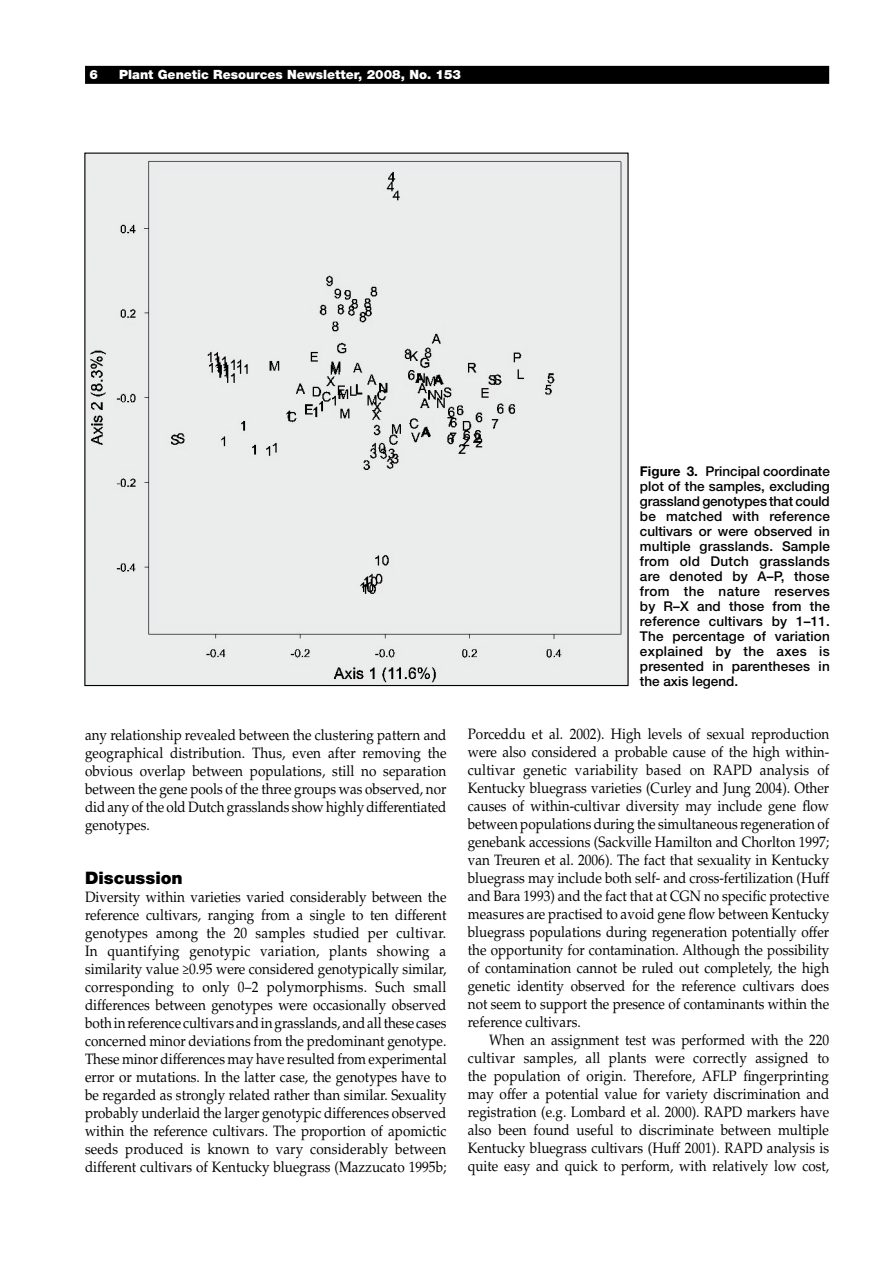
<style>
.page{position:relative;width:893px;height:1263px;background:#fff}
.page>*{position:absolute;margin:0;border:0;box-sizing:border-box;transform-origin:0 0}
.t1{font:900 17.25px "Helvetica Neue LT Std";color:#000}
.t2{font:15px/18px "Palatino LT Std";color:#000;text-align:justify;scale:.9 1}
.t3{font:500 13.5px/15px "Helvetica Neue LT Std";letter-spacing:.01em;color:#000;text-align:justify}
.t4{font:900 12.75px "Helvetica Neue LT Std";color:#fff}
.s1{font-weight:700}
</style>
<div class="page">
<div style="left:85px;top:66px;width:744px;height:18px;background:#000"></div>
<div style="left:86px;top:155px;width:541px;height:529px;background:#ebecec"></div>
<p class="t4" style="left:119px;top:67px;width:343px">Plant Genetic Resources Newsletter, 2008, No. 153</p>
<p class="t3" style="left:640px;top:463px;width:192px"><span class="s1">Figure 3.</span> Principal coordinate plot of the samples, excluding grassland genotypes that could be matched with reference cultivars or were observed in multiple grasslands. Sample from old Dutch grasslands are denoted by A–P, those from the nature reserves by R–X and those from the reference cultivars by 1–11.<br>The percentage of variation explained by the axes is presented in parentheses in the axis legend.</p>
<p class="t2" style="left:85px;top:726px;width:403px">any relationship revealed between the clustering pattern and geographical distribution. Thus, even after removing the obvious overlap between populations, still no separation between the gene pools of the three groups was observed, nor did any of the old Dutch grasslands show highly differentiated genotypes.</p>
<p class="t1" style="left:85px;top:867px;width:99px">Discussion</p>
<p class="t2" style="left:85px;top:888px;width:403px">Diversity within varieties varied considerably between the reference cultivars, ranging from a single to ten different genotypes among the 20 samples studied per cultivar.<br>In quantifying genotypic variation, plants showing a similarity value ≥0.95 were considered genotypically similar, corresponding to only 0–2 polymorphisms. Such small differences between genotypes were occasionally observed both in reference cultivars and in grasslands, and all these cases concerned minor deviations from the predominant genotype.<br>These minor differences may have resulted from experimental error or mutations. In the latter case, the genotypes have to be regarded as strongly related rather than similar. Sexuality probably underlaid the larger genotypic differences observed within the reference cultivars. The proportion of apomictic seeds produced is known to vary considerably between different cultivars of Kentucky bluegrass (Mazzucato 1995b;</p>
<p class="t2" style="left:468px;top:725px;width:403px">Porceddu et al. 2002). High levels of sexual reproduction were also considered a probable cause of the high within&shy;cultivar genetic variability based on RAPD analysis of Kentucky bluegrass varieties (Curley and Jung 2004). Other causes of within-cultivar diversity may include gene flow between populations during the simultaneous regeneration of genebank accessions (Sackville Hamilton and Chorlton 1997; van Treuren et al. 2006). The fact that sexuality in Kentucky bluegrass may include both self- and cross-fertilization (Huff and Bara 1993) and the fact that at CGN no specific protective measures are practised to avoid gene flow between Kentucky bluegrass populations during regeneration potentially offer the opportunity for contamination. Although the possibility of contamination cannot be ruled out completely, the high genetic identity observed for the reference cultivars does not seem to support the presence of contaminants within the reference cultivars.</p>
<p class="t2" style="left:468px;top:1031px;width:403px;text-indent:21px">When an assignment test was performed with the 220 cultivar samples, all plants were correctly assigned to the population of origin. Therefore, AFLP fingerprinting may offer a potential value for variety discrimination and registration (e.g. Lombard et al. 2000). RAPD markers have also been found useful to discriminate between multiple Kentucky bluegrass cultivars (Huff 2001). RAPD analysis is quite easy and quick to perform, with relatively low cost,</p>
</div>
